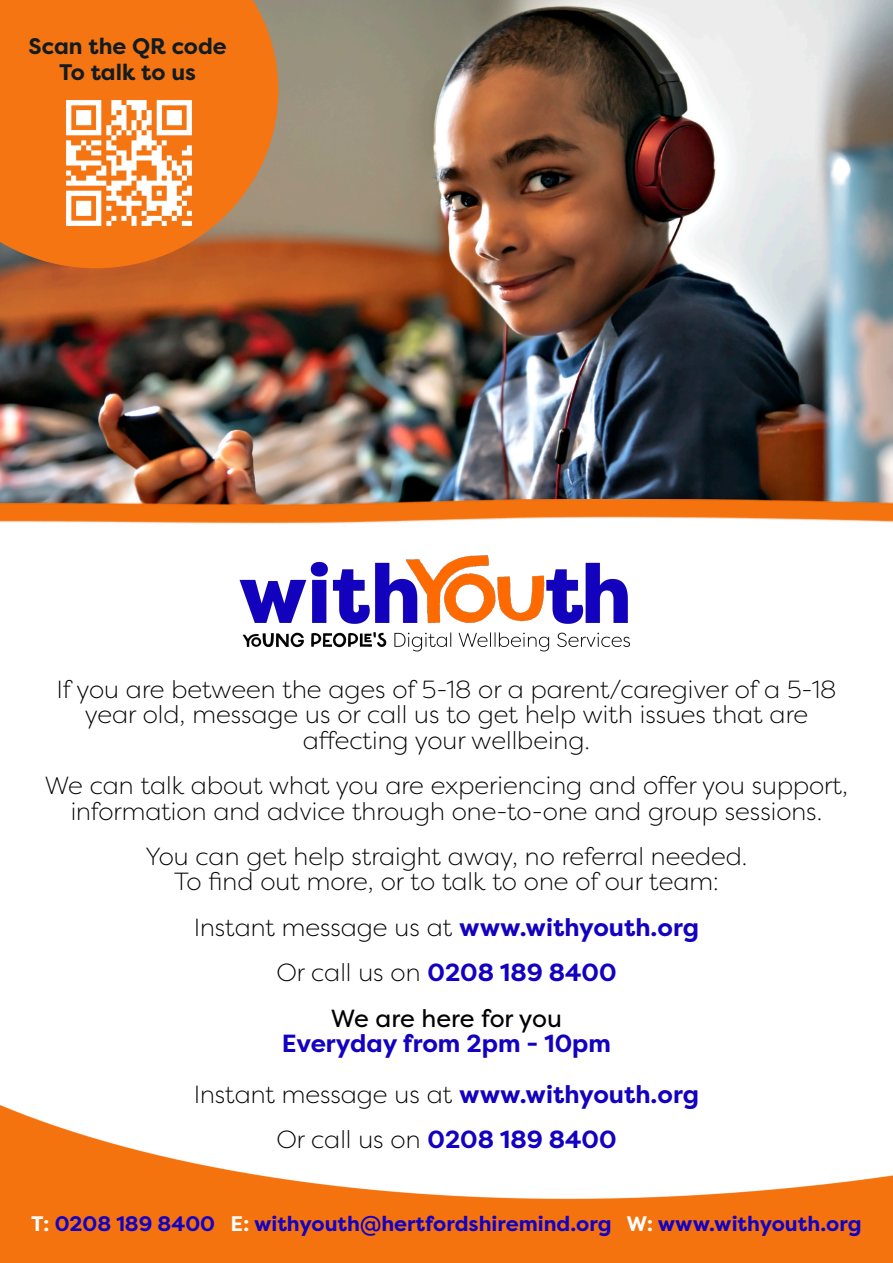
<style>
.page{position:relative;width:893px;height:1263px;background:#fff}
.page>*{position:absolute;margin:0;border:0;box-sizing:border-box;transform-origin:0 0}
.t1{font:300 24.75px/25.3px "Filson Pro";color:#000;text-align:center}
.t2{font:700 24.75px/50.7px "Filson Pro";color:#1300c1;text-align:center}
.t3{font:700 22.5px/25.6px "Filson Pro";color:#121b21;text-align:center}
.t4{font:700 21px "Filson Pro";color:#1300c1}
.s1{font-weight:700;color:#1300c1}
.s2{font-weight:400}
.s3{font-weight:300;color:#000}
.s4{color:#fff}
</style>
<div class="page">
<img style="left:0;top:1105px;width:893px;height:158px">
<img style="left:0;top:0;width:893px;height:500px">
<svg style="left:0;top:0;width:278px;height:268px;background:#e8741d"></svg>
<img style="left:56px;top:91px;width:145px;height:144px">
<img style="left:0;top:500px;width:893px;height:24px">
<img style="left:178px;top:498px;width:537px;height:154px">
<p class="t3" style="left:29px;top:37px;width:200px">Scan the QR code<br>To talk to us</p>
<p class="t1" style="left:56px;top:680px;width:781px">If you are between the ages of 5-18 or a parent/caregiver of a 5-18 year old, message us or call us to get help with issues that are affecting your wellbeing.</p>
<p class="t1" style="left:45px;top:776px;width:804px">We can talk about what you are experiencing and offer you support, information and advice through one-to-one and group sessions.</p>
<p class="t1" style="left:146px;top:847px;width:603px">You can get help straight away, no referral needed.<br>To find out more, or to talk to one of our team:</p>
<p class="t1" style="left:194px;top:907px;width:507px;line-height:45.5px">Instant message us at <span class="s1">www.withyouth.org<br></span>Or call us on <span class="s1">0208 189 8400<br></span><span class="s2">We are here for you</span></p>
<p class="t2" style="left:194px;top:1021px;width:507px">Everyday from 2pm - 10pm<br><span class="s3">Instant message us at</span> www.withyouth.org</p>
<p class="t2" style="left:276px;top:1117px;width:342px"><span class="s3">Or call us on</span> 0208 189 8400</p>
<p class="t4" style="left:31px;top:1215px;width:832px"><span class="s4">T:</span> 0208 189 8400 <span class="s4">E:</span> withyouth@hertfordshiremind.org <span class="s4">W:</span> www.withyouth.org</p>
</div>
